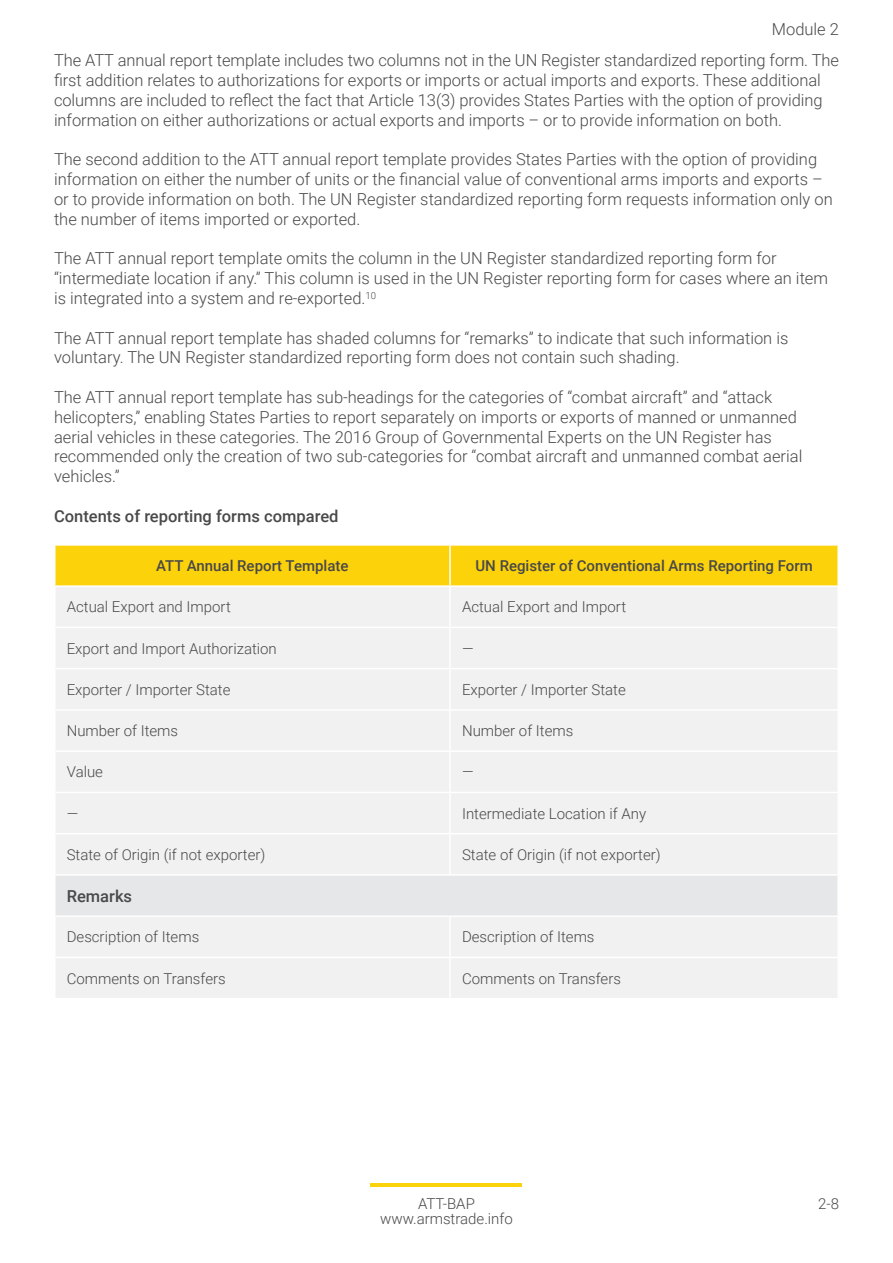
<style>
.page{position:relative;width:893px;height:1263px;background:#fff}
.page>*{position:absolute;margin:0;border:0;box-sizing:border-box;transform-origin:0 0}
.t1{font:300 16.5px/19.8px "Roboto";color:#494949}
.t2{font:500 16.5px "Roboto";color:#494949}
.t3{font:300 15px/15px "Roboto";color:#494949;text-align:center}
.t4{font:500 15px "Roboto";color:#494949}
.s1{color:#4a494a}
</style>
<div class="page">
<hr style="left:371px;top:1183px;width:151px;height:3px;background:#fcd20b">
<div style="left:56px;top:546px;width:781px;height:39px;background:#fcd20b"></div>
<div style="left:56px;top:587px;width:781px;height:411px;background:#f1f1f2"></div>
<div style="left:55px;top:875px;width:783px;height:41px;background:#e6e7e8"></div>
<hr style="left:449px;top:546px;width:2px;height:39px;background:#fff">
<hr style="left:449px;top:587px;width:2px;height:40px;background:#fff">
<hr style="left:54px;top:627px;width:396px;height:1px;background:#fff">
<hr style="left:450px;top:627px;width:389px;height:1px;background:#fff">
<hr style="left:449px;top:628px;width:2px;height:40px;background:#fff">
<hr style="left:54px;top:668px;width:396px;height:1px;background:#fff">
<hr style="left:450px;top:668px;width:389px;height:1px;background:#fff">
<hr style="left:449px;top:669px;width:2px;height:40px;background:#fff">
<hr style="left:54px;top:709px;width:396px;height:2px;background:#fff">
<hr style="left:450px;top:709px;width:389px;height:2px;background:#fff">
<hr style="left:449px;top:711px;width:2px;height:39px;background:#fff">
<hr style="left:54px;top:750px;width:396px;height:2px;background:#fff">
<hr style="left:450px;top:750px;width:389px;height:2px;background:#fff">
<hr style="left:449px;top:752px;width:2px;height:40px;background:#fff">
<hr style="left:54px;top:792px;width:396px;height:1px;background:#fff">
<hr style="left:450px;top:792px;width:389px;height:1px;background:#fff">
<hr style="left:449px;top:793px;width:2px;height:40px;background:#fff">
<hr style="left:54px;top:833px;width:396px;height:1px;background:#fff">
<hr style="left:450px;top:833px;width:389px;height:1px;background:#fff">
<hr style="left:449px;top:834px;width:2px;height:40px;background:#fff">
<hr style="left:54px;top:874px;width:396px;height:2px;background:#fff">
<hr style="left:54px;top:876px;width:2px;height:39px;background:#fff">
<hr style="left:450px;top:874px;width:389px;height:2px;background:#fff">
<hr style="left:837px;top:876px;width:2px;height:39px;background:#fff">
<hr style="left:54px;top:915px;width:396px;height:2px;background:#fff">
<hr style="left:450px;top:915px;width:389px;height:2px;background:#fff">
<hr style="left:449px;top:917px;width:2px;height:40px;background:#fff">
<hr style="left:54px;top:957px;width:396px;height:1px;background:#fff">
<hr style="left:450px;top:957px;width:389px;height:1px;background:#fff">
<hr style="left:449px;top:958px;width:2px;height:40px;background:#fff">
<p class="t1" style="left:772px;top:19px;width:69px">Module 2</p>
<p class="t1" style="left:54px;top:50px;width:786px">The ATT annual report template includes two columns not in the UN Register standardized reporting form. The first addition relates to authorizations for exports or imports or actual imports and exports. These additional columns are included to reflect the fact that Article 13(3) provides States Parties with the option of providing information on either authorizations or actual exports and imports – or to provide information on both.</p>
<p class="t1" style="left:54px;top:149px;width:780px">The second addition to the ATT annual report template provides States Parties with the option of providing information on either the number of units or the financial value of conventional arms imports and exports – or to provide information on both. The UN Register standardized reporting form requests information only on the number of items imported or exported.</p>
<p class="t1" style="left:54px;top:248px;width:776px">The ATT annual report template omits the column in the UN Register standardized reporting form for “intermediate location if any.” This column is used in the UN Register reporting form for cases where an item is integrated into a system and re-exported.<sup>10</sup></p>
<p class="t1" style="left:54px;top:327px;width:736px">The ATT annual report template has shaded columns for “remarks” to indicate that such information is voluntary. The UN Register standardized reporting form does not contain such shading.</p>
<p class="t1" style="left:54px;top:387px;width:750px">The ATT annual report template has sub-headings for the categories of “combat aircraft” and “attack helicopters,” enabling States Parties to report separately on imports or exports of manned or unmanned aerial vehicles in these categories. The 2016 Group of Governmental Experts on the UN Register has recommended only the creation of two sub-categories for “combat aircraft and unmanned combat aerial vehicles.”</p>
<p class="t2" style="left:54px;top:504px;width:286px">Contents of reporting forms compared</p>
<p class="t4" style="left:156px;top:555px;width:194px">ATT Annual Report Template</p>
<p class="t4" style="left:475px;top:555px;width:339px">UN Register of Conventional Arms Reporting Form</p>
<p class="t3" style="left:67px;top:599px;width:166px">Actual Export and Import</p>
<p class="t3" style="left:462px;top:599px;width:166px">Actual Export and Import</p>
<p class="t3" style="left:67px;top:640px;width:212px">Export and Import Auth<span class="s1">oriz</span>ation</p>
<p class="t3" style="left:462px;top:640px;width:13px">—</p>
<p class="t3" style="left:67px;top:681px;width:165px">Exporter / Importer State</p>
<p class="t3" style="left:462px;top:681px;width:165px">Exporter / Importer State</p>
<p class="t3" style="left:67px;top:723px;width:113px">Number of Items</p>
<p class="t3" style="left:462px;top:723px;width:113px">Number of Items</p>
<p class="t3" style="left:67px;top:764px;width:38px">Value</p>
<p class="t3" style="left:462px;top:764px;width:13px">—</p>
<p class="t3" style="left:67px;top:805px;width:13px">—</p>
<p class="t3" style="left:462px;top:805px;width:186px">Intermediate Location if Any</p>
<p class="t3" style="left:67px;top:846px;width:200px">State of Origin (if not exporter)</p>
<p class="t3" style="left:462px;top:846px;width:200px">State of Origin (if not exporter)</p>
<p class="t2" style="left:67px;top:884px;width:67px">Remarks</p>
<p class="t3" style="left:67px;top:929px;width:134px">Description of Items</p>
<p class="t3" style="left:462px;top:929px;width:134px">Description of Items</p>
<p class="t3" style="left:67px;top:970px;width:160px">Comments on Transfers</p>
<p class="t3" style="left:462px;top:970px;width:160px">Comments on Transfers</p>
<p class="t3" style="left:380px;top:1196px;width:134px">ATT-BAP www.armstrade.info</p>
<p class="t3" style="left:818px;top:1196px;width:22px">2-8</p>
</div>
